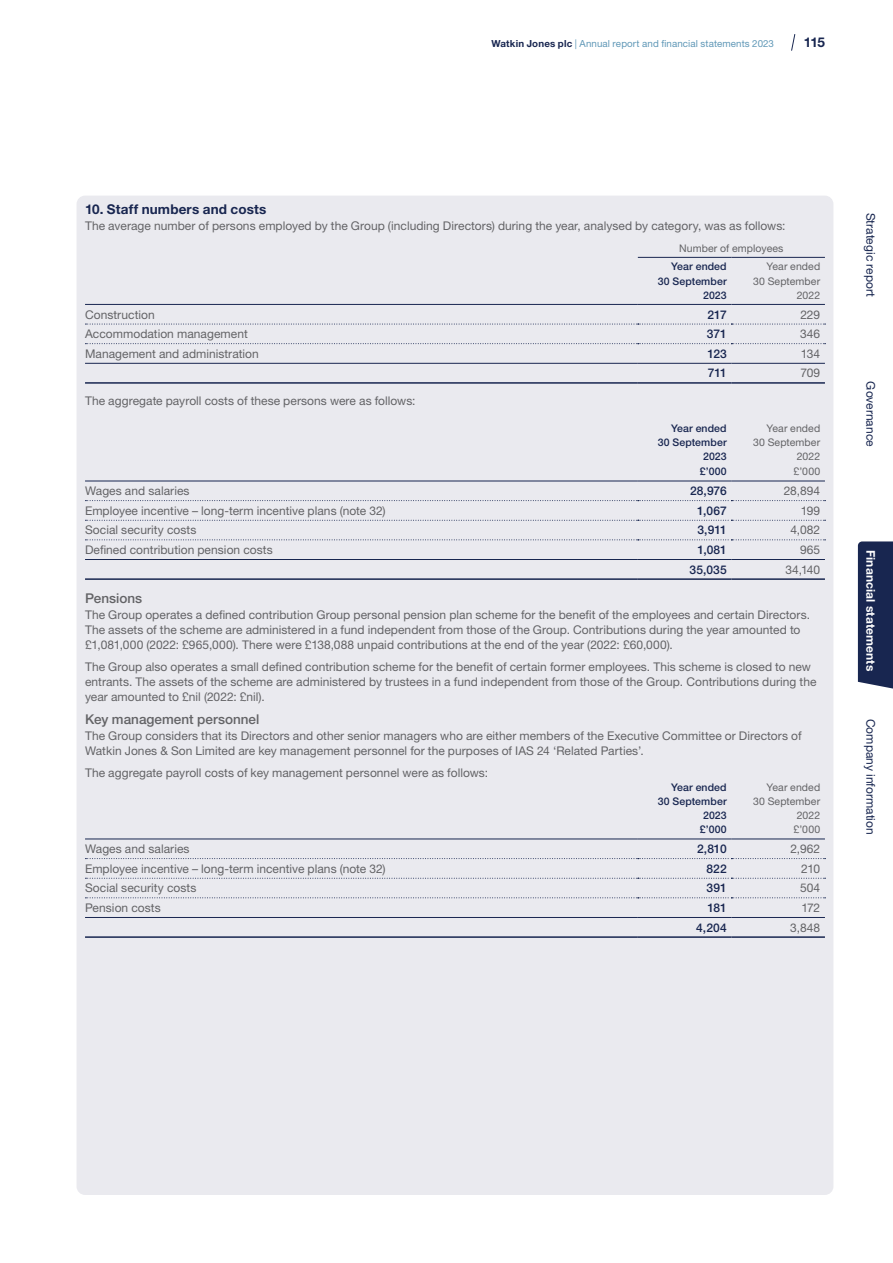
<style>
.page{position:relative;width:893px;height:1263px;background:#fff}
.page>*{position:absolute;margin:0;border:0;box-sizing:border-box;transform-origin:0 0}
.t1{font:500 13.5px "Helvetica Neue LT Pro";color:#636366}
.t2{font:700 13.5px "Helvetica Neue LT Pro";letter-spacing:.01em;color:#182650}
.t3{font:12px/15px "Helvetica Neue LT Pro";letter-spacing:.005em;color:#636366}
.t4{font:500 12px "Helvetica Neue LT Pro";letter-spacing:-.005em;color:#182650}
.t5{font:12px "Helvetica Neue LT Pro";letter-spacing:.005em;color:#182650}
.t6{font:700 12px "Helvetica Neue LT Pro";letter-spacing:.015em;color:#fff}
.t7{font:10.5px/14.2px "Helvetica Neue LT Pro";letter-spacing:.01em;color:#636366;text-align:right}
.t8{font:500 10.5px/14.2px "Helvetica Neue LT Pro";letter-spacing:.01em;color:#182650;text-align:right}
.t9{font:9.75px "Helvetica Neue LT Pro";letter-spacing:.01em;color:#6098b7}
.s1{font-weight:700;color:#182650}
</style>
<div class="page">
<div style="left:77px;top:196px;width:756px;height:999px;background:#eaeaef;border-radius:9px"></div>
<hr style="left:85px;top:304px;width:553px;height:1px;background:#182650">
<hr style="left:638px;top:304px;width:93px;height:1px;background:#182650">
<hr style="left:731px;top:304px;width:94px;height:1px;background:#182650">
<hr style="left:85px;top:363px;width:553px;height:1px;background:#182650">
<hr style="left:638px;top:363px;width:93px;height:1px;background:#182650">
<hr style="left:731px;top:363px;width:94px;height:1px;background:#182650">
<hr style="left:85px;top:382px;width:553px;height:2px;background:#182650">
<hr style="left:638px;top:382px;width:93px;height:2px;background:#182650">
<hr style="left:731px;top:382px;width:94px;height:2px;background:#182650">
<hr style="left:638px;top:257px;width:93px;height:1px;background:#182650">
<hr style="left:731px;top:257px;width:94px;height:1px;background:#182650">
<svg style="left:85px;top:324px;width:741px;height:1px"></svg>
<svg style="left:85px;top:343px;width:741px;height:1px"></svg>
<hr style="left:85px;top:481px;width:553px;height:1px;background:#182650">
<hr style="left:731px;top:481px;width:94px;height:1px;background:#182650">
<hr style="left:85px;top:559px;width:553px;height:1px;background:#182650">
<hr style="left:638px;top:559px;width:93px;height:1px;background:#182650">
<hr style="left:731px;top:559px;width:94px;height:1px;background:#182650">
<hr style="left:85px;top:578px;width:553px;height:2px;background:#182650">
<hr style="left:638px;top:578px;width:93px;height:2px;background:#182650">
<hr style="left:731px;top:578px;width:94px;height:2px;background:#182650">
<hr style="left:638px;top:481px;width:93px;height:1px;background:#182650">
<svg style="left:85px;top:500px;width:741px;height:1px"></svg>
<svg style="left:85px;top:520px;width:741px;height:1px"></svg>
<svg style="left:85px;top:539px;width:741px;height:1px"></svg>
<hr style="left:85px;top:838px;width:553px;height:1px;background:#182650">
<hr style="left:638px;top:838px;width:93px;height:1px;background:#182650">
<hr style="left:731px;top:838px;width:94px;height:1px;background:#182650">
<hr style="left:85px;top:917px;width:553px;height:1px;background:#182650">
<hr style="left:638px;top:917px;width:93px;height:1px;background:#182650">
<hr style="left:731px;top:917px;width:94px;height:1px;background:#182650">
<svg style="left:85px;top:858px;width:741px;height:1px"></svg>
<svg style="left:85px;top:878px;width:741px;height:1px"></svg>
<svg style="left:85px;top:897px;width:741px;height:1px"></svg>
<hr style="left:85px;top:936px;width:553px;height:2px;background:#182650">
<hr style="left:638px;top:936px;width:93px;height:2px;background:#182650">
<hr style="left:731px;top:936px;width:94px;height:2px;background:#182650">
<div style="left:858px;top:541px;width:35px;height:148px;background:#182650"></div>
<svg style="left:791px;top:34px;width:5px;height:17px"></svg>
<p class="t9" style="left:491px;top:37px;width:284px"><span class="s1">Watkin Jones plc</span> | Annual report and financial statements 2023</p>
<p class="t2" style="left:804px;top:34px;width:23px">115</p>
<p class="t2" style="left:85px;top:201px;width:183px">10. Staff numbers and costs</p>
<p class="t3" style="left:85px;top:219px;width:702px">The average number of persons employed by the Group (including Directors) during the year, analysed by category, was as follows:</p>
<p class="t7" style="left:679px;top:241px;width:106px">Number of employees</p>
<p class="t8" style="left:658px;top:259px;width:70px">Year ended<br>30 September<br>2023</p>
<p class="t7" style="left:753px;top:259px;width:69px">Year ended<br>30 September<br>2022</p>
<p class="t3" style="left:85px;top:307px;width:71px">Construction</p>
<p class="t4" style="left:708px;top:307px;width:21px">217</p>
<p class="t3" style="left:800px;top:307px;width:21px">229</p>
<p class="t3" style="left:85px;top:326px;width:164px">Accommodation management</p>
<p class="t4" style="left:707px;top:327px;width:21px">371</p>
<p class="t3" style="left:800px;top:326px;width:22px">346</p>
<p class="t3" style="left:85px;top:346px;width:175px">Management and administration</p>
<p class="t4" style="left:707px;top:346px;width:21px">123</p>
<p class="t3" style="left:801px;top:346px;width:21px">134</p>
<p class="t4" style="left:708px;top:366px;width:20px">711</p>
<p class="t3" style="left:800px;top:365px;width:21px">709</p>
<p class="t3" style="left:85px;top:393px;width:332px">The aggregate payroll costs of these persons were as follows:</p>
<p class="t8" style="left:658px;top:421px;width:70px">Year ended<br>30 September<br>2023<br>£’000</p>
<p class="t7" style="left:753px;top:421px;width:69px">Year ended<br>30 September<br>2022<br>£’000</p>
<p class="t3" style="left:85px;top:483px;width:106px">Wages and salaries</p>
<p class="t4" style="left:690px;top:484px;width:38px">28,976</p>
<p class="t3" style="left:784px;top:483px;width:38px">28,894</p>
<p class="t3" style="left:85px;top:503px;width:302px">Employee incentive – long-term incentive plans (note 32)</p>
<p class="t4" style="left:697px;top:503px;width:31px">1,067</p>
<p class="t3" style="left:801px;top:503px;width:21px">199</p>
<p class="t3" style="left:85px;top:522px;width:113px">Social security costs</p>
<p class="t4" style="left:697px;top:523px;width:31px">3,911</p>
<p class="t3" style="left:790px;top:522px;width:31px">4,082</p>
<p class="t3" style="left:85px;top:542px;width:189px">Defined contribution pension costs</p>
<p class="t4" style="left:697px;top:542px;width:31px">1,081</p>
<p class="t3" style="left:800px;top:542px;width:22px">965</p>
<p class="t4" style="left:690px;top:562px;width:39px">35,035</p>
<p class="t3" style="left:785px;top:562px;width:36px">34,140</p>
<p class="t1" style="left:85px;top:590px;width:59px">Pensions</p>
<p class="t3" style="left:85px;top:607px;width:726px">The Group operates a defined contribution Group personal pension plan scheme for the benefit of the employees and certain Directors.<br>The assets of the scheme are administered in a fund independent from those of the Group. Contributions during the year amounted to £1,081,000 (2022: £965,000). There were £138,088 unpaid contributions at the end of the year (2022: £60,000).</p>
<p class="t3" style="left:85px;top:659px;width:733px">The Group also operates a small defined contribution scheme for the benefit of certain former employees. This scheme is closed to new entrants. The assets of the scheme are administered by trustees in a fund independent from those of the Group. Contributions during the year amounted to £nil (2022: £nil).</p>
<p class="t1" style="left:85px;top:711px;width:176px">Key management personnel</p>
<p class="t3" style="left:85px;top:728px;width:718px">The Group considers that its Directors and other senior managers who are either members of the Executive Committee or Directors of<br>Watkin Jones &amp; Son Limited are key management personnel for the purposes of IAS 24 ‘Related Parties’.</p>
<p class="t3" style="left:85px;top:765px;width:405px">The aggregate payroll costs of key management personnel were as follows:</p>
<p class="t8" style="left:658px;top:780px;width:70px">Year ended<br>30 September<br>2023<br>£’000</p>
<p class="t7" style="left:753px;top:780px;width:69px">Year ended<br>30 September<br>2022<br>£’000</p>
<p class="t3" style="left:85px;top:841px;width:106px">Wages and salaries</p>
<p class="t4" style="left:697px;top:842px;width:31px">2,810</p>
<p class="t3" style="left:790px;top:841px;width:31px">2,962</p>
<p class="t3" style="left:85px;top:861px;width:302px">Employee incentive – long-term incentive plans (note 32)</p>
<p class="t4" style="left:707px;top:861px;width:22px">822</p>
<p class="t3" style="left:801px;top:861px;width:21px">210</p>
<p class="t3" style="left:85px;top:880px;width:113px">Social security costs</p>
<p class="t4" style="left:707px;top:881px;width:22px">391</p>
<p class="t3" style="left:800px;top:880px;width:22px">504</p>
<p class="t3" style="left:85px;top:900px;width:77px">Pension costs</p>
<p class="t4" style="left:707px;top:900px;width:21px">181</p>
<p class="t3" style="left:801px;top:900px;width:20px">172</p>
<p class="t4" style="left:696px;top:920px;width:32px">4,204</p>
<p class="t3" style="left:790px;top:920px;width:32px">3,848</p>
<p class="t5" style="left:878px;top:213px;width:86px;rotate:90deg">Strategic report</p>
<p class="t5" style="left:878px;top:381px;width:67px;rotate:90deg">Governance</p>
<p class="t6" style="left:878px;top:550px;width:123px;rotate:90deg">Financial statements</p>
<p class="t5" style="left:878px;top:719px;width:117px;rotate:90deg">Company information</p>
</div>
